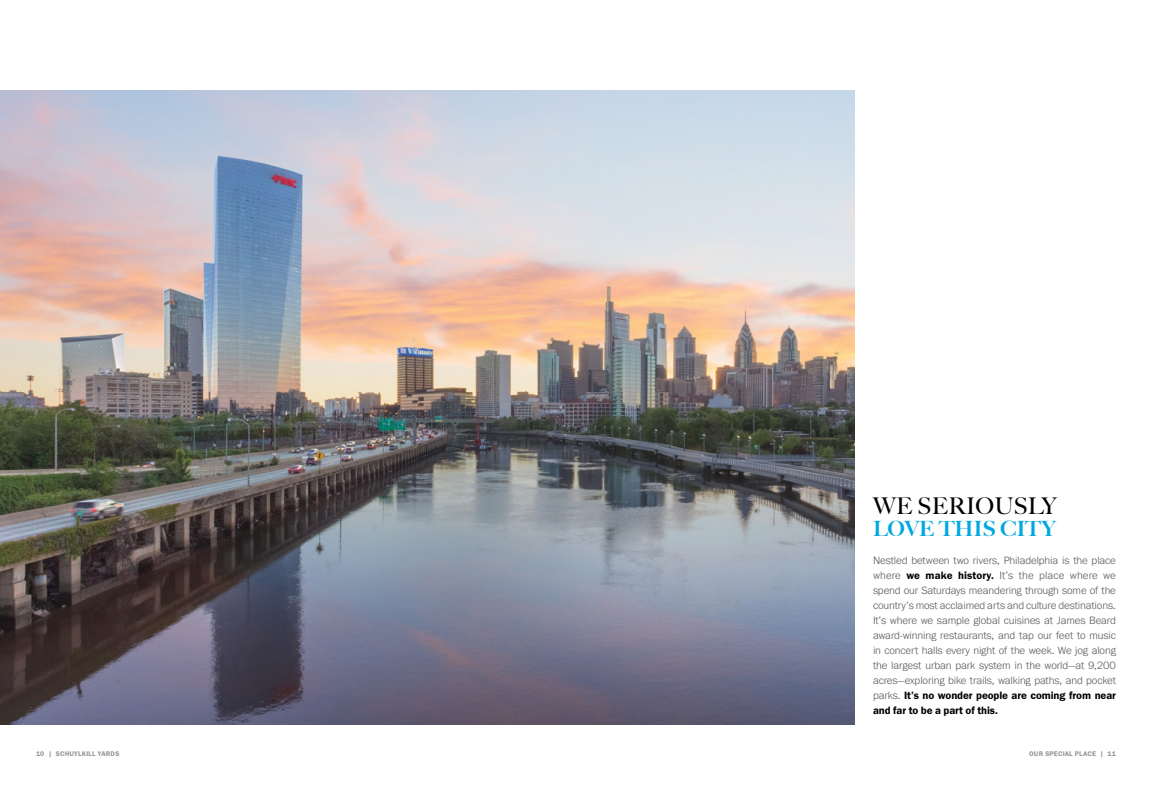
<style>
.page{position:relative;width:1152px;height:792px;background:#fff}
.page>*{position:absolute;margin:0;border:0;box-sizing:border-box;transform-origin:0 0}
.t1{font:23px "Big Caslon FB";letter-spacing:.01em;color:#000}
.t2{font:900 21px "Big Caslon FB";letter-spacing:.01em;color:#00a8e0}
.t3{font:300 11px/15px "Franklin Gothic URW";letter-spacing:-.01em;color:#58595b;text-align:justify}
.t4{font:11px/15px "Franklin Gothic URW Dem";letter-spacing:-.01em;color:#000}
.t5{font:7px "Franklin Gothic URW Dem";letter-spacing:.025em;color:#939598}
.s1{font-family:"Franklin Gothic URW Dem";font-weight:400;color:#000}
.s2{font-family:"Franklin Gothic URW";font-weight:300;color:#58595b}
</style>
<div class="page">
<img style="left:0;top:90px;width:855px;height:634px">
<h1 class="t1" style="left:873px;top:492px;width:185px">WE SERIOUSLY</h1>
<h2 class="t2" style="left:873px;top:516px;width:184px">LOVE THIS CITY</h2>
<p class="t3" style="left:873px;top:553px;width:245px">Nestled between two rivers, Philadelphia is the place where <span class="s1">we make history.</span> It’s the place where we spend our Saturdays meandering through some of the country’s most acclaimed arts and culture destinations.<br>It’s where we sample global cuisines at James Beard award-winning restaurants, and tap our feet to music in concert halls every night of the week. We jog along the largest urban park system in the world—at 9,200 acres—exploring bike trails, walking paths, and pocket</p>
<p class="t4" style="left:873px;top:688px;width:245px"><span class="s2">parks.</span> It’s no wonder people are coming from near and far to be a part of this.</p>
<p class="t5" style="left:36px;top:750px;width:85px">10 | SCHUYLKILL YARDS</p>
<p class="t5" style="left:1029px;top:750px;width:88px">OUR SPECIAL PLACE | 11</p>
</div>
